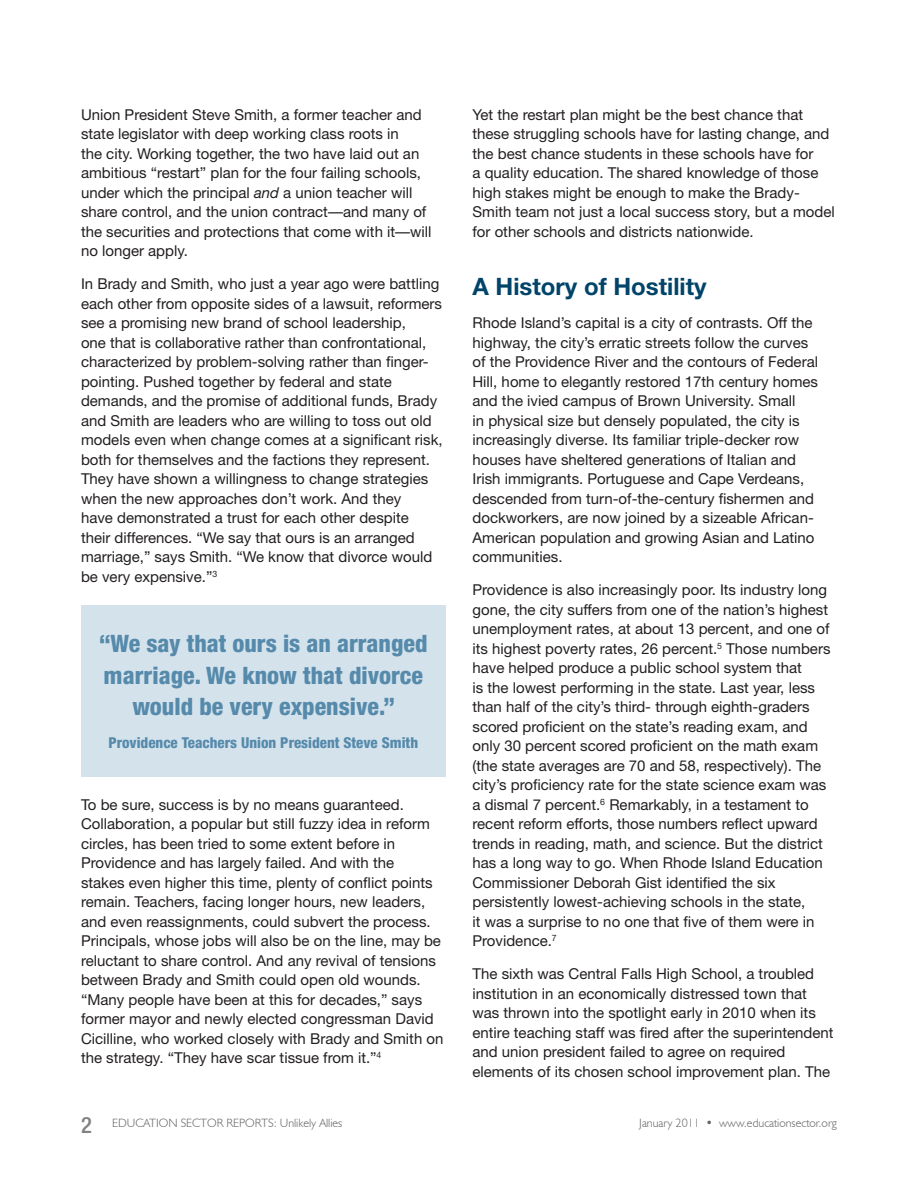
<style>
.page{position:relative;width:918px;height:1188px;background:#fff}
.page>*{position:absolute;margin:0;border:0;box-sizing:border-box;transform-origin:0 0}
.t1{font:800 condensed 24px/31.5px "Helvetica Neue";color:#568aab;text-align:center}
.t2{font:700 24px "Helvetica Neue";color:#00446a}
.t3{font:15px/19.5px "Helvetica Neue";color:#231f20}
.t4{font:800 condensed 15px "Helvetica Neue LT Std";color:#568aab}
.t5{font:300 12px "Humanist 521 BT";color:#636366}
.s1{font-style:italic}
.s2{font-family:"Helvetica Neue";font-weight:500;font-stretch:condensed;font-size:22.5px;color:#808285}
</style>
<div class="page">
<div style="left:81px;top:605px;width:365px;height:172px;background:#d4e2ec"></div>
<p class="t3" style="left:81px;top:105px;width:352px">Union President Steve Smith, a former teacher and state legislator with deep working class roots in<br>the city. Working together, the two have laid out an ambitious “restart” plan for the four failing schools, under which the principal <span class="s1">and</span> a union teacher will share control, and the union contract—and many of the securities and protections that come with it—will no longer apply.</p>
<p class="t3" style="left:81px;top:274px;width:363px">In Brady and Smith, who just a year ago were battling each other from opposite sides of a lawsuit, reformers see a promising new brand of school leadership,<br>one that is collaborative rather than confrontational, characterized by problem-solving rather than finger&shy;pointing. Pushed together by federal and state demands, and the promise of additional funds, Brady and Smith are leaders who are willing to toss out old models even when change comes at a significant risk, both for themselves and the factions they represent.<br>They have shown a willingness to change strategies when the new approaches don’t work. And they<br>have demonstrated a trust for each other despite<br>their differences. “We say that ours is an arranged marriage,” says Smith. “We know that divorce would be very expensive.”<sup>3</sup></p>
<h1 class="t1" style="left:99px;top:628px;width:330px">“We say that ours is an arranged marriage. We know that divorce would be very expensive.”</h1>
<p class="t4" style="left:108px;top:734px;width:311px">Providence Teachers Union President Steve Smith</p>
<p class="t3" style="left:81px;top:795px;width:364px">To be sure, success is by no means guaranteed.<br>Collaboration, a popular but still fuzzy idea in reform circles, has been tried to some extent before in Providence and has largely failed. And with the<br>stakes even higher this time, plenty of conflict points remain. Teachers, facing longer hours, new leaders, and even reassignments, could subvert the process.<br>Principals, whose jobs will also be on the line, may be reluctant to share control. And any revival of tensions between Brady and Smith could open old wounds. “Many people have been at this for decades,” says former mayor and newly elected congressman David Cicilline, who worked closely with Brady and Smith on the strategy. “They have scar tissue from it.”<sup>4</sup></p>
<p class="t3" style="left:473px;top:105px;width:364px">Yet the restart plan might be the best chance that these struggling schools have for lasting change, and the best chance students in these schools have for<br>a quality education. The shared knowledge of those high stakes might be enough to make the Brady-Smith team not just a local success story, but a model for other schools and districts nationwide.</p>
<h1 class="t2" style="left:472px;top:272px;width:236px">A History of Hostility</h1>
<p class="t3" style="left:472px;top:313px;width:347px">Rhode Island’s capital is a city of contrasts. Off the highway, the city’s erratic streets follow the curves of the Providence River and the contours of Federal Hill, home to elegantly restored 17th century homes and the ivied campus of Brown University. Small<br>in physical size but densely populated, the city is increasingly diverse. Its familiar triple-decker row houses have sheltered generations of Italian and Irish immigrants. Portuguese and Cape Verdeans, descended from turn-of-the-century fishermen and dockworkers, are now joined by a sizeable African-American population and growing Asian and Latino communities.</p>
<p class="t3" style="left:472px;top:580px;width:360px">Providence is also increasingly poor. Its industry long gone, the city suffers from one of the nation’s highest unemployment rates, at about 13 percent, and one of its highest poverty rates, 26 percent.<sup>5</sup> Those numbers have helped produce a public school system that<br>is the lowest performing in the state. Last year, less than half of the city’s third- through eighth-graders scored proficient on the state’s reading exam, and only 30 percent scored proficient on the math exam (the state averages are 70 and 58, respectively). The city’s proficiency rate for the state science exam was a dismal 7 percent.<sup>6</sup> Remarkably, in a testament to recent reform efforts, those numbers reflect upward trends in reading, math, and science. But the district has a long way to go. When Rhode Island Education Commissioner Deborah Gist identified the six persistently lowest-achieving schools in the state,<br>it was a surprise to no one that five of them were in Providence.<sup>7</sup></p>
<p class="t3" style="left:473px;top:964px;width:363px">The sixth was Central Falls High School, a troubled institution in an economically distressed town that was thrown into the spotlight early in 2010 when its entire teaching staff was fired after the superintendent and union president failed to agree on required elements of its chosen school improvement plan. The</p>
<p class="t5" style="left:81px;top:1116px;width:263px"><span class="s2">2</span> EDUCATION SECTOR REPORTS: Unlikely Allies</p>
<p class="t5" style="left:639px;top:1116px;width:199px">January 2011 • www.educationsector.org</p>
</div>
